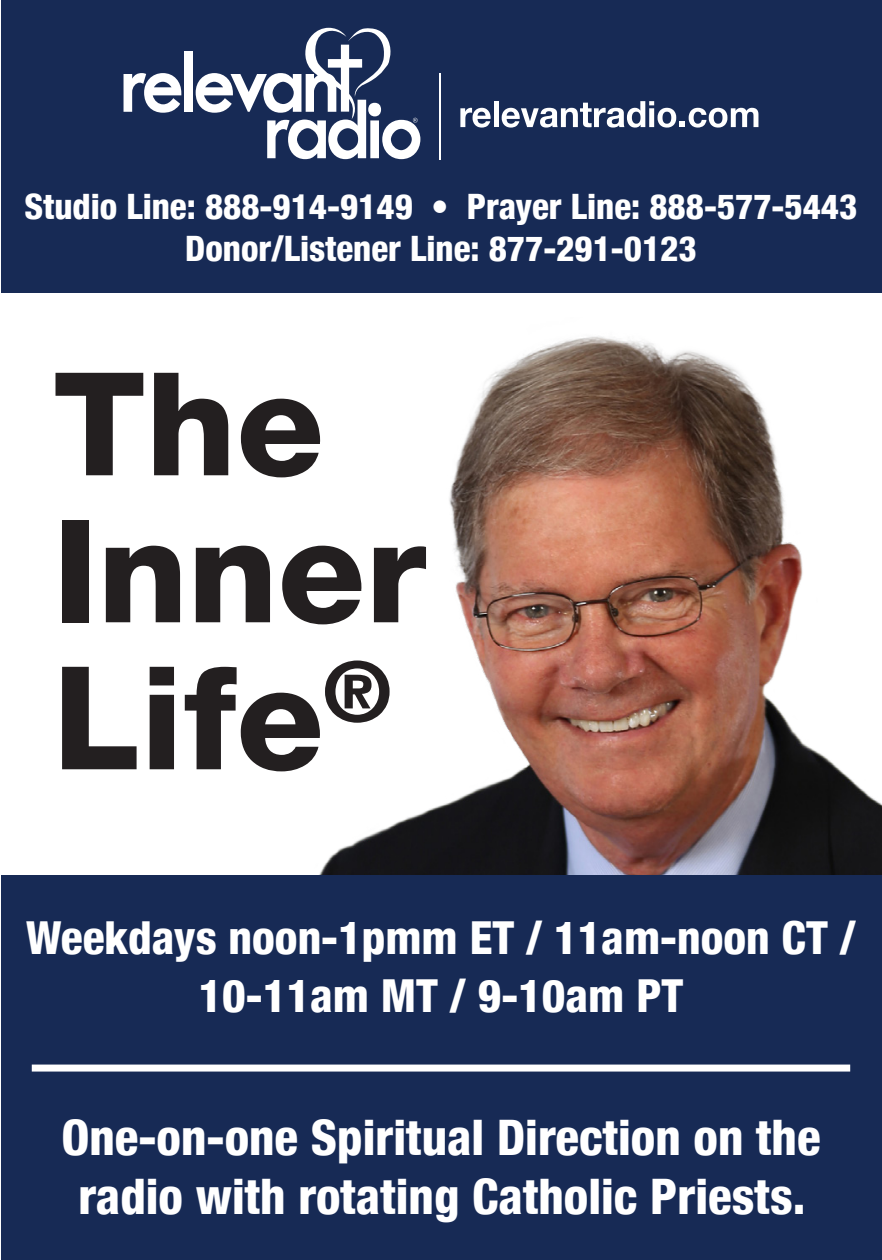
<style>
.page{position:relative;width:882px;height:1260px;background:#fff}
.page>*{position:absolute;margin:0;border:0;box-sizing:border-box;transform-origin:0 0}
.t1{font:800 143.5px/147px "Helvetica 85";color:#231f20}
.t2{font:800 condensed 49px "Helvetica 87";color:#fff}
.t3{font:800 condensed 45.5px "Helvetica 87";color:#fff}
.t4{font:800 condensed 35px "Helvetica 87";color:#fff}
</style>
<div class="page">
<img style="left:197px;top:336px;width:685px;height:540px">
<div style="left:1px;top:876px;width:881px;height:384px;background:#172a55"></div>
<div style="left:1px;top:0;width:881px;height:292px;background:#172a55"></div>
<hr style="left:439px;top:73px;width:2px;height:86px;background:#fff">
<svg style="left:124px;top:73px;width:57px;height:40px"></svg>
<div style="left:185px;top:51px;width:8px;height:61px;background:#fff"></div>
<svg style="left:196px;top:28px;width:224px;height:131px"></svg>
<svg style="left:460px;top:108px;width:31px;height:20px"></svg>
<div style="left:494px;top:101px;width:5px;height:26px;background:#fff"></div>
<svg style="left:502px;top:101px;width:256px;height:27px"></svg>
<div style="left:32px;top:1065px;width:818px;height:7px;background:#fff"></div>
<p class="t4" style="left:25px;top:185px;width:834px">Studio Line: 888-914-9149 • Prayer Line: 888-577-5443</p>
<p class="t4" style="left:185px;top:227px;width:513px">Donor/Listener Line: 877-291-0123</p>
<p class="t1" style="left:53px;top:350px;width:375px">The<br>Inner<br>Life<sup>®</sup></p>
<p class="t3" style="left:26px;top:909px;width:831px">Weekdays noon-1pmm ET / 11am-noon CT /</p>
<p class="t3" style="left:199px;top:968px;width:486px">10-11am MT / 9-10am PT</p>
<p class="t2" style="left:61px;top:1107px;width:761px">One-on-one Spiritual Direction on the</p>
<p class="t2" style="left:78px;top:1166px;width:729px">radio with rotating Catholic Priests.</p>
</div>
